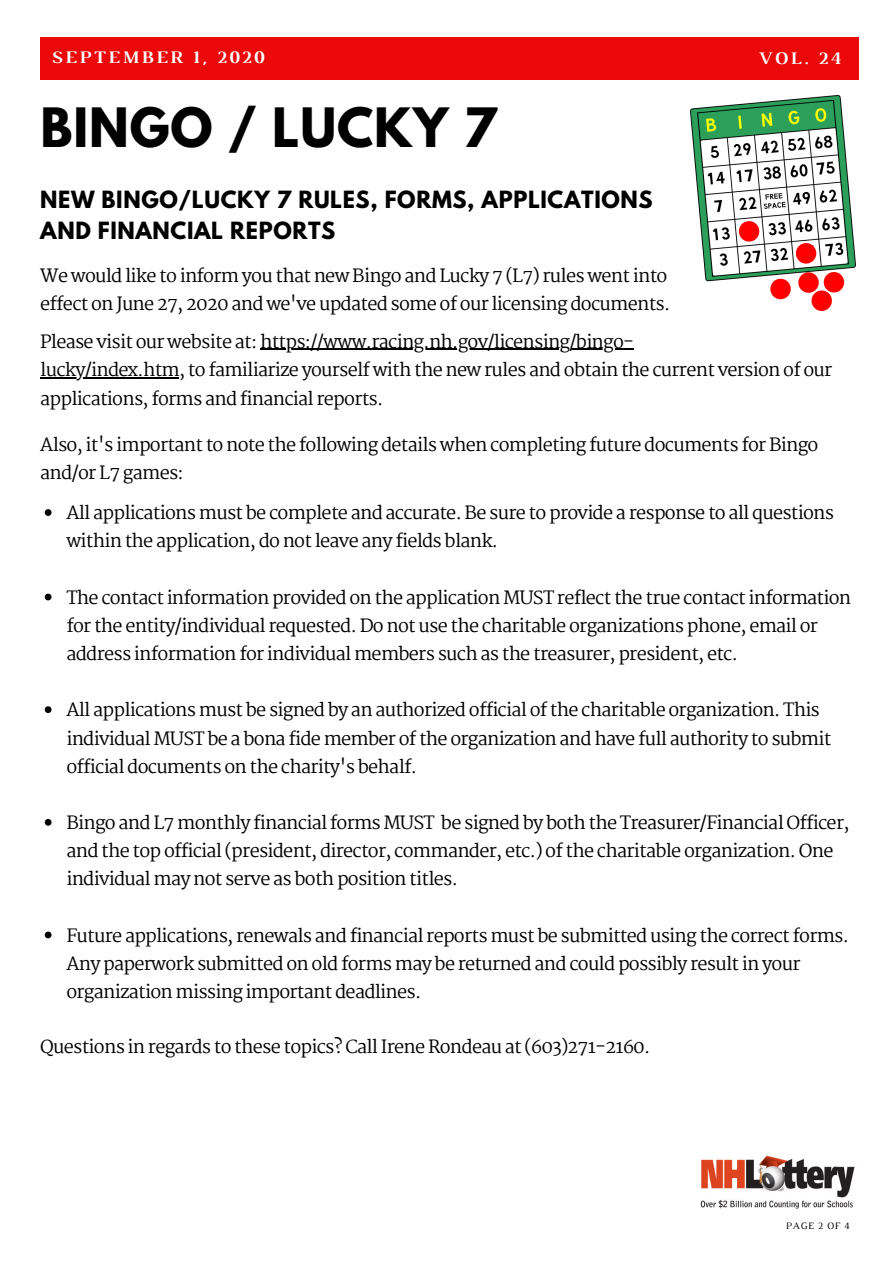
<style>
.page{position:relative;width:894px;height:1264px;background:#fff}
.page>*{position:absolute;margin:0;border:0;box-sizing:border-box;transform-origin:0 0}
.t1{font:700 48px "League Spartan";letter-spacing:.02em;color:#000}
.t2{font:700 21px/30.5px "League Spartan";letter-spacing:.03em;color:#000}
.t3{font:18px/28.2px "Martel";letter-spacing:-.04em;color:#000}
.t4{font:700 18px "Luthier";letter-spacing:.14em;color:#fff}
.t5{font:9.9px "Luthier";letter-spacing:.06em;color:#000}
</style>
<div class="page">
<div style="left:40px;top:37px;width:818px;height:43px;background:#eb0909"></div>
<img style="left:690px;top:96px;width:165px;height:215px">
<img style="left:700px;top:1155px;width:155px;height:54px">
<hr style="left:40px;top:377px;width:139px;height:1px;background:#000">
<svg style="left:45px;top:509px;width:6px;height:7px"></svg>
<svg style="left:45px;top:593px;width:6px;height:7px"></svg>
<svg style="left:45px;top:706px;width:6px;height:7px"></svg>
<svg style="left:45px;top:819px;width:6px;height:6px"></svg>
<svg style="left:45px;top:931px;width:6px;height:7px"></svg>
<hr style="left:260px;top:349px;width:373px;height:1px;background:#000">
<p class="t4" style="left:51px;top:51px;width:214px">SEPTEMBER 1, 2020</p>
<p class="t4" style="left:758px;top:51px;width:84px">VOL. 24</p>
<h1 class="t1" style="left:40px;top:104px;width:457px">BINGO / LUCKY 7</h1>
<p class="t2" style="left:40px;top:187px;width:613px">NEW BINGO/LUCKY 7 RULES, FORMS, APPLICATIONS<br>AND FINANCIAL REPORTS</p>
<p class="t3" style="left:40px;top:261px;width:631px">We would like to inform you that new Bingo and Lucky 7 (L7) rules went into effect on June 27, 2020 and we've updated some of our licensing documents.</p>
<p class="t3" style="left:40px;top:327px;width:595px">Please visit our website at: https://www.racing.nh.gov/licensing/bingo-</p>
<p class="t3" style="left:40px;top:356px;width:793px">lucky/index.htm, to familiarize yourself with the new rules and obtain the current version of our applications, forms and financial reports.</p>
<p class="t3" style="left:40px;top:430px;width:779px">Also, it's important to note the following details when completing future documents for Bingo and/or L7 games:</p>
<p class="t3" style="left:66px;top:499px;width:769px">All applications must be complete and accurate. Be sure to provide a response to all questions within the application, do not leave any fields blank.</p>
<p class="t3" style="left:66px;top:583px;width:786px">The contact information provided on the application MUST reflect the true contact information for the entity/individual requested. Do not use the charitable organizations phone, email or address information for individual members such as the treasurer, president, etc.</p>
<p class="t3" style="left:66px;top:696px;width:766px">All applications must be signed by an authorized official of the charitable organization. This individual MUST be a bona fide member of the organization and have full authority to submit official documents on the charity's behalf.</p>
<p class="t3" style="left:66px;top:808px;width:784px">Bingo and L7 monthly financial forms MUST be signed by both the Treasurer/Financial Officer, and the top official (president, director, commander, etc.) of the charitable organization. One individual may not serve as both position titles.</p>
<p class="t3" style="left:66px;top:921px;width:783px">Future applications, renewals and financial reports must be submitted using the correct forms.<br>Any paperwork submitted on old forms may be returned and could possibly result in your organization missing important deadlines.</p>
<p class="t3" style="left:40px;top:1033px;width:611px">Questions in regards to these topics? Call Irene Rondeau at (603)271-2160.</p>
<p class="t5" style="left:785px;top:1222px;width:65px">PAGE 2 OF 4</p>
</div>
